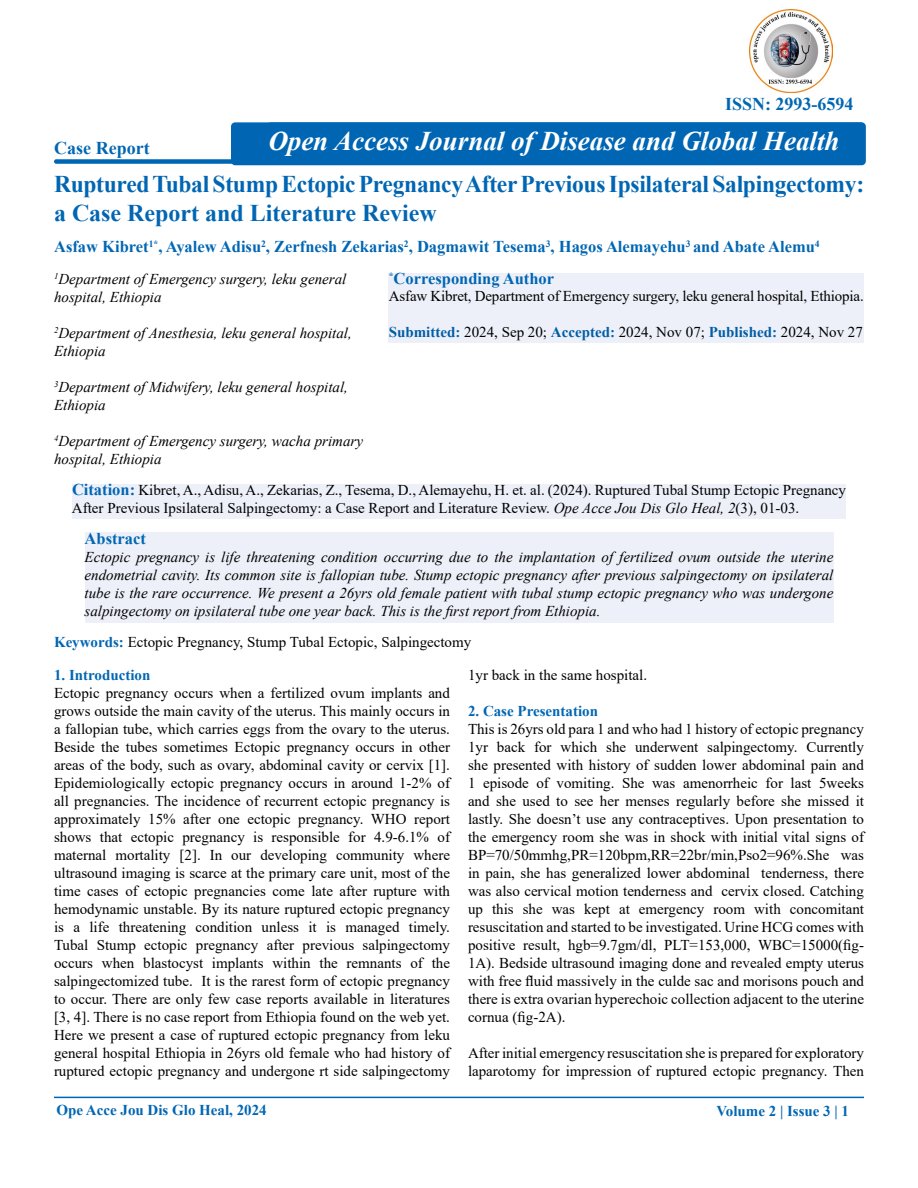
<style>
.page{position:relative;width:918px;height:1188px;background:#fff}
.page>*{position:absolute;margin:0;border:0;box-sizing:border-box;transform-origin:0 0}
.t1{font:italic 700 27px "Times New Roman";color:#fff}
.t2{font:700 24px/28.8px "Times New Roman";letter-spacing:-.01em;color:#0066b3}
.t3{font:700 18px "Times New Roman";color:#0066b3}
.t4{font:700 16.5px/32.2px "Times New Roman";color:#0066b3}
.t5{font:15px/18px "Times New Roman";color:#000}
.t6{font:italic 15px/18px "Times New Roman";color:#000}
.t7{font:700 15px "Times New Roman";color:#0066b3}
.s1{font-weight:700;color:#005da4}
.s2{font-weight:700;color:#0066b3}
.s3{font-weight:700;font-size:16.5px;color:#0066b3}
.s4{font-style:italic}
</style>
<div class="page">
<div style="left:54px;top:159px;width:523px;height:5px;background:#0066b3;border-radius:2px"></div>
<hr style="left:54px;top:1097px;width:810px;height:1px;background:#0066b3">
<div style="left:389px;top:273px;width:475px;height:70px;background:#eef0f9"></div>
<div style="left:72px;top:484px;width:774px;height:35px;background:#eef0f9"></div>
<div style="left:85px;top:533px;width:748px;height:90px;background:#eef0f9"></div>
<div style="left:231px;top:122px;width:635px;height:43px;background:#0066b3;border-radius:4px"></div>
<img style="left:750px;top:10px;width:83px;height:83px">
<p class="t3" style="left:54px;top:135px;width:97px">Case Report</p>
<p class="t3" style="left:725px;top:91px;width:130px">ISSN: 2993-6594</p>
<h1 class="t1" style="left:268px;top:122px;width:573px">Open Access Journal of Disease and Global Health</h1>
<h2 class="t2" style="left:54px;top:169px;width:812px">Ruptured Tubal Stump Ectopic Pregnancy After Previous Ipsilateral Salpingectomy: a Case Report and Literature Review</h2>
<p class="t4" style="left:389px;top:230px;width:432px;text-indent:-335px">Asfaw Kibret<sup>1*</sup>, Ayalew Adisu<sup>2</sup>, Zerfnesh Zekarias<sup>2</sup>, Dagmawit Tesema<sup>3</sup>, Hagos Alemayehu<sup>3</sup> and Abate Alemu<sup>4 *</sup>Corresponding Author</p>
<p class="t5" style="left:389px;top:286px;width:477px">Asfaw Kibret, Department of Emergency surgery, leku general hospital, Ethiopia.</p>
<p class="t5" style="left:389px;top:322px;width:476px"><span class="s1">Submitted</span><span class="s2">:</span> 2024, Sep 20; <span class="s1">Accepted</span><span class="s2">:</span> 2024, Nov 07; <span class="s1">Published</span><span class="s2">:</span> 2024, Nov 27</p>
<p class="t6" style="left:54px;top:269px;width:294px"><sup>1</sup>Department of Emergency surgery, leku general hospital, Ethiopia</p>
<p class="t6" style="left:54px;top:323px;width:299px"><sup>2</sup>Department of Anesthesia, leku general hospital,<br>Ethiopia</p>
<p class="t6" style="left:54px;top:377px;width:295px"><sup>3</sup>Department of Midwifery, leku general hospital,<br>Ethiopia</p>
<p class="t6" style="left:54px;top:431px;width:311px"><sup>4</sup>Department of Emergency surgery, wacha primary hospital, Ethiopia</p>
<p class="t5" style="left:72px;top:481px;width:776px"><span class="s3">Citation:</span> Kibret, A., Adisu, A., Zekarias, Z., Tesema, D., Alemayehu, H. et. al. (2024). Ruptured Tubal Stump Ectopic Pregnancy<br>After Previous Ipsilateral Salpingectomy: a Case Report and Literature Review. <span class="s4">Ope Acce Jou Dis Glo Heal, 2</span>(3), 01-03.</p>
<p class="t4" style="left:85px;top:522px;width:63px">Abstract</p>
<p class="t6" style="left:85px;top:547px;width:750px;text-align:justify">Ectopic pregnancy is life threatening condition occurring due to the implantation of fertilized ovum outside the uterine endometrial cavity. Its common site is fallopian tube. Stump ectopic pregnancy after previous salpingectomy on ipsilateral tube is the rare occurrence. We present a 26yrs old female patient with tubal stump ectopic pregnancy who was undergone salpingectomy on ipsilateral tube one year back. This is the first report from Ethiopia.</p>
<p class="t5" style="left:54px;top:633px;width:419px"><span class="s2">Keywords:</span> Ectopic Pregnancy, Stump Tubal Ectopic, Salpingectomy</p>
<p class="t7" style="left:54px;top:664px;width:98px">1. Introduction</p>
<p class="t5" style="left:54px;top:683px;width:398px;text-align:justify">Ectopic pregnancy occurs when a fertilized ovum implants and grows outside the main cavity of the uterus. This mainly occurs in a fallopian tube, which carries eggs from the ovary to the uterus.<br>Beside the tubes sometimes Ectopic pregnancy occurs in other areas of the body, such as ovary, abdominal cavity or cervix [1].<br>Epidemiologically ectopic pregnancy occurs in around 1-2% of all pregnancies. The incidence of recurrent ectopic pregnancy is approximately 15% after one ectopic pregnancy. WHO report shows that ectopic pregnancy is responsible for 4.9-6.1% of maternal mortality [2]. In our developing community where ultrasound imaging is scarce at the primary care unit, most of the time cases of ectopic pregnancies come late after rupture with hemodynamic unstable. By its nature ruptured ectopic pregnancy is a life threatening condition unless it is managed timely.<br>Tubal Stump ectopic pregnancy after previous salpingectomy occurs when blastocyst implants within the remnants of the salpingectomized tube. It is the rarest form of ectopic pregnancy to occur. There are only few case reports available in literatures [3, 4]. There is no case report from Ethiopia found on the web yet.<br>Here we present a case of ruptured ectopic pregnancy from leku general hospital Ethiopia in 26yrs old female who had history of ruptured ectopic pregnancy and undergone rt side salpingectomy</p>
<p class="t5" style="left:468px;top:666px;width:181px">1yr back in the same hospital.</p>
<p class="t7" style="left:468px;top:700px;width:132px">2. Case Presentation</p>
<p class="t5" style="left:468px;top:720px;width:398px;text-align:justify">This is 26yrs old para 1 and who had 1 history of ectopic pregnancy 1yr back for which she underwent salpingectomy. Currently she presented with history of sudden lower abdominal pain and 1 episode of vomiting. She was amenorrheic for last 5weeks and she used to see her menses regularly before she missed it lastly. She doesn’t use any contraceptives. Upon presentation to the emergency room she was in shock with initial vital signs of BP=70/50mmhg,PR=120bpm,RR=22br/min,Pso2=96%.She was in pain, she has generalized lower abdominal tenderness, there was also cervical motion tenderness and cervix closed. Catching up this she was kept at emergency room with concomitant resuscitation and started to be investigated. Urine HCG comes with positive result, hgb=9.7gm/dl, PLT=153,000, WBC=15000(fig-1A). Bedside ultrasound imaging done and revealed empty uterus with free fluid massively in the culde sac and morisons pouch and there is extra ovarian hyperechoic collection adjacent to the uterine cornua (fig-2A).</p>
<p class="t5" style="left:468px;top:1044px;width:398px">After initial emergency resuscitation she is prepared for exploratory laparotomy for impression of ruptured ectopic pregnancy. Then</p>
<p class="t7" style="left:56px;top:1100px;width:212px">Ope Acce Jou Dis Glo Heal, 2024</p>
<p class="t7" style="left:716px;top:1100px;width:134px">Volume 2 | Issue 3 | 1</p>
</div>
